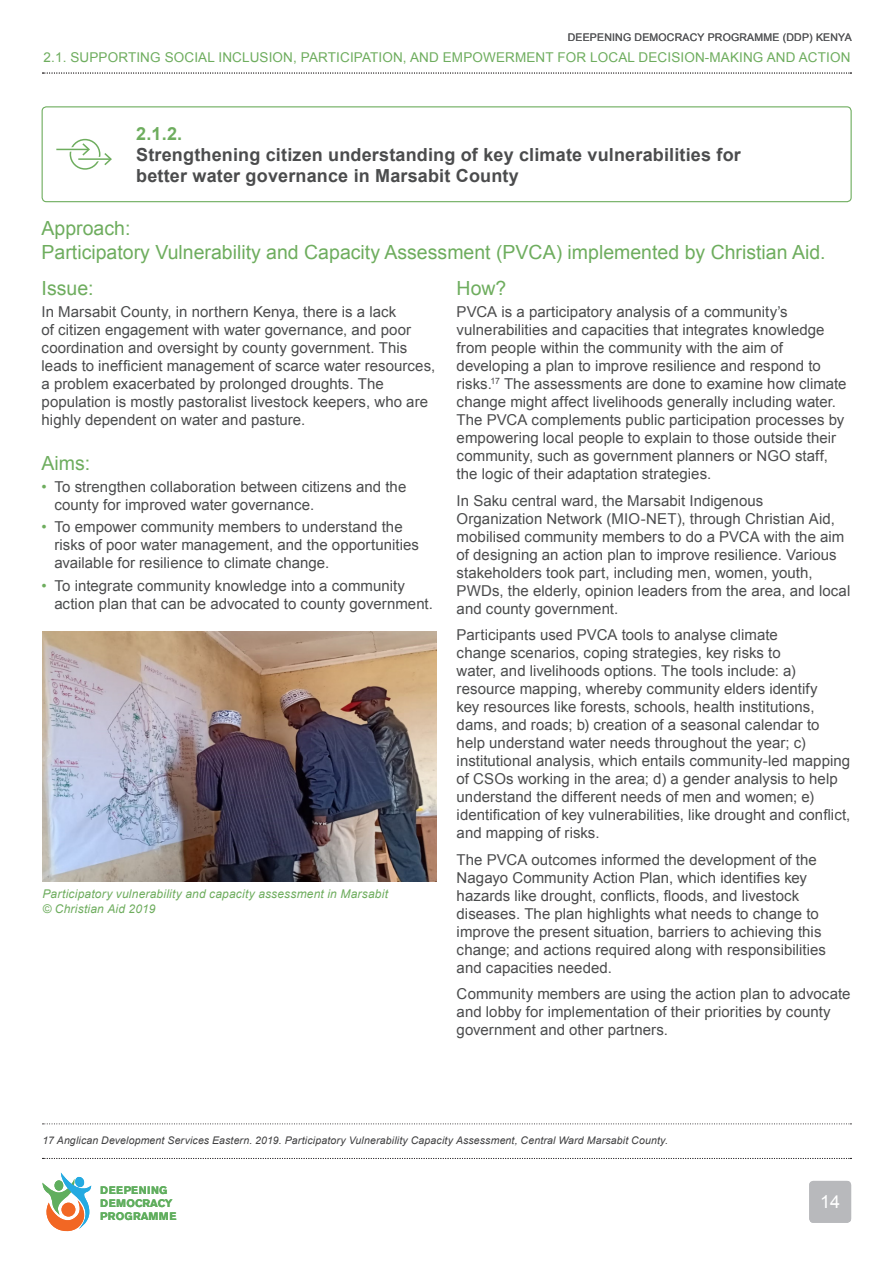
<style>
.page{position:relative;width:893px;height:1263px;background:#fff}
.page>*{position:absolute;margin:0;border:0;box-sizing:border-box;transform-origin:0 0}
.H2_span{font:19.5px/23.4px "Arial";color:#6ead5e}
.H-approach{font:700 18px/21px "Arial";letter-spacing:.01em;color:#4b4c4d}
.t1{font:18px "Arial";color:#fff}
.Body{font:15px/18px "Arial";letter-spacing:.005em;color:#4b4c4d}
.t2{font:13.5px "Arial";letter-spacing:.01em;color:#6ead5e}
.t3{font:italic 12px/15px "Arial";letter-spacing:.015em;color:#6ead5e}
.t4{font:700 10.95px/13px "Akzidenz Grotesk BE";letter-spacing:.02em;color:#60ae5e}
.Footnotes{font:italic 10.5px "Arial";letter-spacing:.015em;color:#3e3e3f}
.t5{font:10.5px "Arial";letter-spacing:.02em;color:#57585a}
.s1{color:#6ead5e}
</style>
<div class="page">
<svg style="left:43px;top:73px;width:808px;height:1px"></svg>
<svg style="left:43px;top:1172px;width:48px;height:59px"></svg>
<svg style="left:43px;top:1158px;width:808px;height:1px"></svg>
<div style="left:809px;top:1181px;width:42px;height:42px;background:#b8b9bc;border-radius:4px"></div>
<div style="left:42px;top:106px;width:810px;height:96px;border:1px solid #6ead5e;border-radius:4px"></div>
<div style="left:68px;top:137px;width:34px;height:34px;border:4px solid #fff;border-radius:50%"></div>
<div style="left:70px;top:139px;width:30px;height:31px;border:2px solid #6ead5e;border-radius:50%"></div>
<div style="left:56px;top:147px;width:34px;height:5px;background:#daead6"></div>
<hr style="left:56px;top:149px;width:32px;height:1px;background:#6ead5e">
<svg style="left:82px;top:143px;width:8px;height:13px"></svg>
<hr style="left:78px;top:157px;width:34px;height:4px;background:#fff">
<hr style="left:78px;top:158px;width:32px;height:2px;background:#6ead5e">
<svg style="left:104px;top:153px;width:8px;height:12px"></svg>
<svg style="left:43px;top:1123px;width:808px;height:1px"></svg>
<img style="left:43px;top:631px;width:393px;height:251px">
<p class="t5" style="left:568px;top:30px;width:285px">DEEPENING DEMOCRACY PROGRAMME (DDP) KENYA</p>
<p class="t2" style="left:44px;top:48px;width:808px">2.1. SUPPORTING SOCIAL INCLUSION, PARTICIPATION, AND EMPOWERMENT FOR LOCAL DECISION-MAKING AND ACTION</p>
<p class="H-approach" style="left:136px;top:124px;width:606px"><span class="s1">2.1.2.<br></span>Strengthening citizen understanding of key climate vulnerabilities for better water governance in Marsabit County</p>
<p class="H2_span" style="left:42px;top:217px;width:785px">Approach:<br>Participatory Vulnerability and Capacity Assessment (PVCA) implemented by Christian Aid.</p>
<h2 class="H2_span" style="left:42px;top:277px;width:54px">Issue:</h2>
<p class="Body" style="left:42px;top:303px;width:395px">In Marsabit County, in northern Kenya, there is a lack<br>of citizen engagement with water governance, and poor coordination and oversight by county government. This leads to inefficient management of scarce water resources, a problem exacerbated by prolonged droughts. The population is mostly pastoralist livestock keepers, who are highly dependent on water and pasture.</p>
<h2 class="H2_span" style="left:42px;top:451px;width:50px">Aims:</h2>
<p class="Body" style="left:54px;top:478px;width:353px;text-indent:-13px"><span class="s1">•</span> To strengthen collaboration between citizens and the county for improved water governance.</p>
<p class="Body" style="left:54px;top:518px;width:366px;text-indent:-13px"><span class="s1">•</span> To empower community members to understand the risks of poor water management, and the opportunities available for resilience to climate change.</p>
<p class="Body" style="left:54px;top:576px;width:380px;text-indent:-13px"><span class="s1">•</span> To integrate community knowledge into a community action plan that can be advocated to county government.</p>
<h2 class="H2_span" style="left:457px;top:277px;width:51px">How?</h2>
<p class="Body" style="left:457px;top:303px;width:391px">PVCA is a participatory analysis of a community’s vulnerabilities and capacities that integrates knowledge from people within the community with the aim of developing a plan to improve resilience and respond to risks.<sup>17</sup> The assessments are done to examine how climate change might affect livelihoods generally including water.<br>The PVCA complements public participation processes by empowering local people to explain to those outside their community, such as government planners or NGO staff, the logic of their adaptation strategies.</p>
<p class="Body" style="left:457px;top:492px;width:395px">In Saku central ward, the Marsabit Indigenous Organization Network (MIO-NET), through Christian Aid, mobilised community members to do a PVCA with the aim of designing an action plan to improve resilience. Various stakeholders took part, including men, women, youth, PWDs, the elderly, opinion leaders from the area, and local and county government.</p>
<p class="Body" style="left:457px;top:626px;width:395px">Participants used PVCA tools to analyse climate<br>change scenarios, coping strategies, key risks to<br>water, and livelihoods options. The tools include: a) resource mapping, whereby community elders identify<br>key resources like forests, schools, health institutions, dams, and roads; b) creation of a seasonal calendar to help understand water needs throughout the year; c) institutional analysis, which entails community-led mapping of CSOs working in the area; d) a gender analysis to help understand the different needs of men and women; e) identification of key vulnerabilities, like drought and conflict, and mapping of risks.</p>
<p class="Body" style="left:457px;top:851px;width:371px">The PVCA outcomes informed the development of the Nagayo Community Action Plan, which identifies key hazards like drought, conflicts, floods, and livestock diseases. The plan highlights what needs to change to improve the present situation, barriers to achieving this change; and actions required along with responsibilities and capacities needed.</p>
<p class="Body" style="left:457px;top:985px;width:395px">Community members are using the action plan to advocate and lobby for implementation of their priorities by county government and other partners.</p>
<p class="t3" style="left:43px;top:886px;width:347px">Participatory vulnerability and capacity assessment in Marsabit © Christian Aid 2019</p>
<p class="Footnotes" style="left:43px;top:1133px;width:627px">17 Anglican Development Services Eastern. 2019. Participatory Vulnerability Capacity Assessment, Central Ward Marsabit County.</p>
<p class="t4" style="left:100px;top:1184px;width:78px">DEEPENING<br>DEMOCRACY<br>PROGRAMME</p>
<p class="t1" style="left:820px;top:1190px;width:22px">14</p>
</div>
